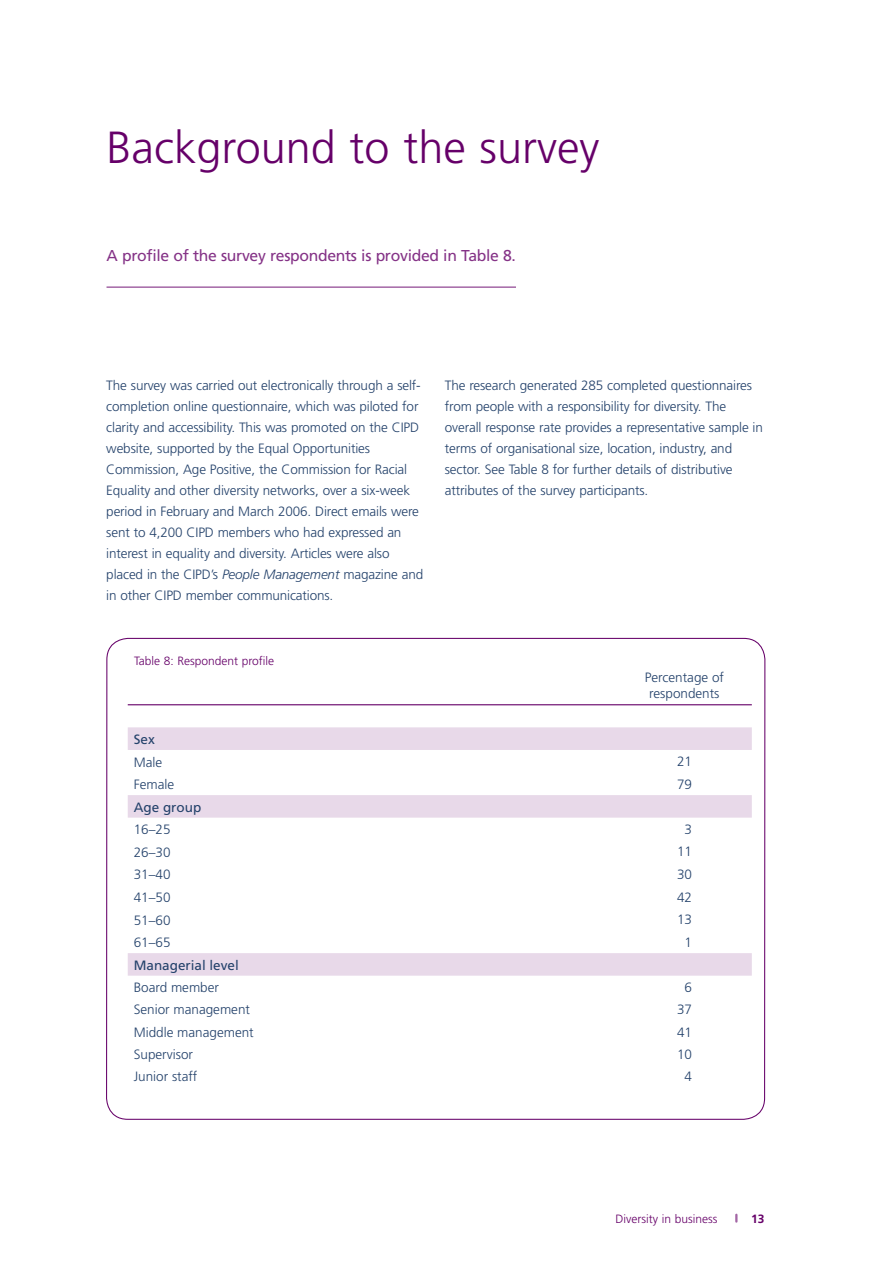
<style>
.page{position:relative;width:893px;height:1263px;background:#fff}
.page>*{position:absolute;margin:0;border:0;box-sizing:border-box;transform-origin:0 0}
.t1{font:300 45px "Frutiger";color:#660069}
.t2{font:15.75px "Frutiger";letter-spacing:-.02em;color:#853387}
.t3{font:300 13.5px/21px "Frutiger";letter-spacing:-.01em;color:#24426b}
.t4{font:13.5px/22.6px "Frutiger";color:#24426b}
.t5{font:300 12px "Frutiger";color:#660069}
.t6{font:700 12px "Frutiger";color:#660069}
.s1{font-style:italic}
.s2{font-weight:400}
.s3{font-weight:300}
</style>
<div class="page">
<hr style="left:107px;top:286px;width:409px;height:2px;background:#a366a5">
<svg style="left:106px;top:637px;width:660px;height:482px"></svg>
<svg style="left:735px;top:1214px;width:2px;height:9px"></svg>
<h2 class="t1" style="left:107px;top:122px;width:495px">Background to the survey</h2>
<p class="t2" style="left:107px;top:246px;width:411px">A profile of the survey respondents is provided in Table 8.</p>
<p class="t3" style="left:106px;top:375px;width:318px">The survey was carried out electronically through a self&shy;completion online questionnaire, which was piloted for clarity and accessibility. This was promoted on the CIPD website, supported by the Equal Opportunities Commission, Age Positive, the Commission for Racial Equality and other diversity networks, over a six-week period in February and March 2006. Direct emails were sent to 4,200 CIPD members who had expressed an interest in equality and diversity. Articles were also placed in the CIPD’s <span class="s1">People Management</span> magazine and in other CIPD member communications.</p>
<p class="t3" style="left:445px;top:375px;width:320px">The research generated 285 completed questionnaires from people with a responsibility for diversity. The overall response rate provides a representative sample in terms of organisational size, location, industry, and sector. See Table 8 for further details of distributive attributes of the survey participants.</p>
<p class="t5" style="left:134px;top:654px;width:142px">Table 8: Respondent profile</p>
<p class="t3" style="left:134px;top:728px;width:30px;line-height:22.6px"><span class="s2">Sex<br></span>Male</p>
<p class="t3" style="left:645px;top:669px;width:81px;line-height:16.5px;text-align:center">Percentage of respondents</p>
<p class="t3" style="left:677px;top:751px;width:17px">21</p>
<p class="t3" style="left:134px;top:774px;width:42px">Female</p>
<p class="t3" style="left:677px;top:774px;width:17px">79</p>
<p class="t4" style="left:134px;top:796px;width:69px">Age group<br><span class="s3">16–25</span></p>
<p class="t3" style="left:684px;top:819px;width:9px">3</p>
<p class="t3" style="left:134px;top:842px;width:38px">26–30</p>
<p class="t3" style="left:677px;top:841px;width:17px">11</p>
<p class="t3" style="left:134px;top:864px;width:38px">31–40</p>
<p class="t3" style="left:677px;top:864px;width:17px">30</p>
<p class="t3" style="left:134px;top:887px;width:38px">41–50</p>
<p class="t3" style="left:677px;top:886px;width:17px">42</p>
<p class="t3" style="left:134px;top:909px;width:38px">51–60</p>
<p class="t3" style="left:677px;top:909px;width:17px">13</p>
<p class="t3" style="left:134px;top:932px;width:38px">61–65</p>
<p class="t3" style="left:684px;top:932px;width:9px">1</p>
<p class="t4" style="left:134px;top:954px;width:107px">Managerial level</p>
<p class="t3" style="left:684px;top:977px;width:9px">6</p>
<p class="t3" style="left:134px;top:999px;width:118px">Senior management</p>
<p class="t3" style="left:677px;top:999px;width:17px">37</p>
<p class="t3" style="left:134px;top:1022px;width:122px">Middle management</p>
<p class="t3" style="left:677px;top:1021px;width:17px">41</p>
<p class="t3" style="left:134px;top:1044px;width:61px">Supervisor</p>
<p class="t3" style="left:677px;top:1043px;width:17px;line-height:22.2px;text-align:center">10<br>4</p>
<p class="t3" style="left:134px;top:977px;width:87px">Board member</p>
<p class="t3" style="left:134px;top:1066px;width:65px">Junior staff</p>
<p class="t5" style="left:616px;top:1212px;width:104px">Diversity in business</p>
<p class="t6" style="left:751px;top:1211px;width:15px">13</p>
</div>
